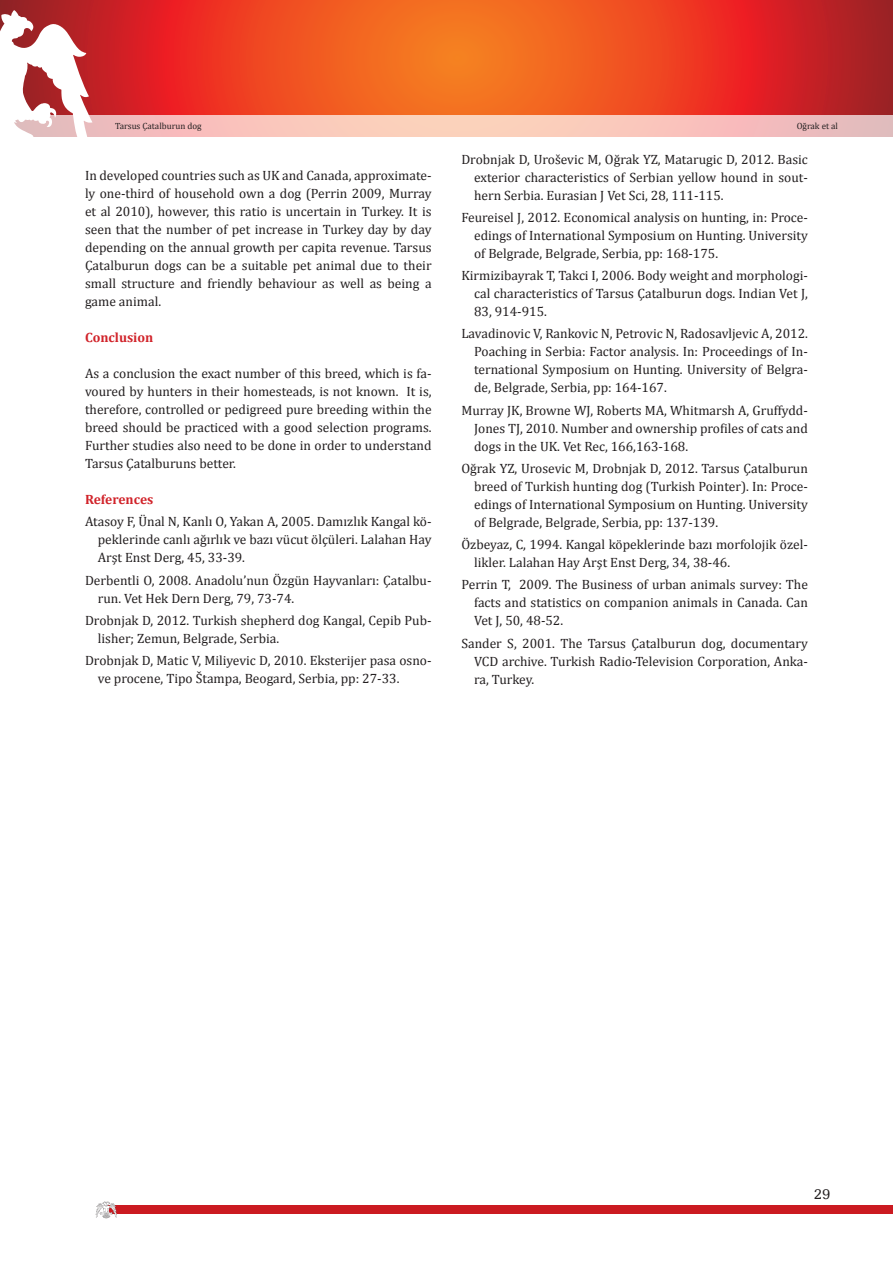
<style>
.page{position:relative;width:893px;height:1263px;background:#fff}
.page>*{position:absolute;margin:0;border:0;box-sizing:border-box;transform-origin:0 0}
.t1{font:15px "Humanist Slabserif 712 BT";color:#231f20}
.Kaynaklar{font:13.5px/18px "Cambria";color:#231f20;text-align:justify}
.Standartım{font:13.5px/18px "Cambria";color:#231f20;text-align:justify}
.Standartım-2{font:700 13.5px "Cambria";color:#d1232a}
.t2{font:9px "Cambria";color:#231f20}
</style>
<div class="page">
<svg style="left:92px;top:0;width:801px;height:115px;background:#e54522"></svg>
<div style="left:106px;top:1205px;width:787px;height:9px;background:#cb1a21"></div>
<svg style="left:0;top:0;width:92px;height:137px"></svg>
<svg style="left:96px;top:1201px;width:21px;height:17px"></svg>
<svg style="left:0;top:115px;width:893px;height:21px;background:#f5c7bf"></svg>
<p class="t2" style="left:115px;top:121px;width:88px">Tarsus Çatalburun dog</p>
<p class="t2" style="left:797px;top:121px;width:43px">Oğrak et al</p>
<p class="Standartım" style="left:85px;top:166px;width:348px">In developed countries such as UK and Canada, approximate&shy;ly one-third of household own a dog (Perrin 2009, Murray et al 2010), however, this ratio is uncertain in Turkey. It is seen that the number of pet increase in Turkey day by day depending on the annual growth per capita revenue. Tarsus Çatalburun dogs can be a suitable pet animal due to their small structure and friendly behaviour as well as being a game animal.</p>
<p class="Standartım-2" style="left:85px;top:328px;width:70px">Conclusion</p>
<p class="Standartım" style="left:85px;top:364px;width:348px">As a conclusion the exact number of this breed, which is fa&shy;voured by hunters in their homesteads, is not known. It is, therefore, controlled or pedigreed pure breeding within the breed should be practiced with a good selection programs.<br>Further studies also need to be done in order to understand Tarsus Çatalburuns better.</p>
<p class="Standartım-2" style="left:85px;top:490px;width:70px">References</p>
<p class="Kaynaklar" style="left:98px;top:513px;width:335px;text-indent:-13px">Atasoy F, Ünal N, Kanlı O, Yakan A, 2005. Damızlık Kangal kö&shy;peklerinde canlı ağırlık ve bazı vücut ölçüleri. Lalahan Hay Arşt Enst Derg, 45, 33-39.</p>
<p class="Kaynaklar" style="left:98px;top:571px;width:335px;text-indent:-13px">Derbentli O, 2008. Anadolu’nun Özgün Hayvanları: Çatalbu&shy;run. Vet Hek Dern Derg, 79, 73-74.</p>
<p class="Kaynaklar" style="left:98px;top:611px;width:335px;text-indent:-13px">Drobnjak D, 2012. Turkish shepherd dog Kangal, Cepib Pub&shy;lisher; Zemun, Belgrade, Serbia.</p>
<p class="Kaynaklar" style="left:98px;top:651px;width:335px;text-indent:-13px">Drobnjak D, Matic V, Miliyevic D, 2010. Eksterijer pasa osno&shy;ve procene, Tipo Štampa, Beogard, Serbia, pp: 27-33.</p>
<p class="Kaynaklar" style="left:474px;top:150px;width:335px;text-indent:-13px">Drobnjak D, Uroševic M, Oğrak YZ, Matarugic D, 2012. Basic exterior characteristics of Serbian yellow hound in sout&shy;hern Serbia. Eurasian J Vet Sci, 28, 111-115.</p>
<p class="Kaynaklar" style="left:474px;top:208px;width:335px;text-indent:-13px">Feureisel J, 2012. Economical analysis on hunting, in: Proce&shy;edings of International Symposium on Hunting. University of Belgrade, Belgrade, Serbia, pp: 168-175.</p>
<p class="Kaynaklar" style="left:474px;top:266px;width:335px;text-indent:-13px">Kirmizibayrak T, Takci I, 2006. Body weight and morphologi&shy;cal characteristics of Tarsus Çatalburun dogs. Indian Vet J, 83, 914-915.</p>
<p class="Kaynaklar" style="left:474px;top:325px;width:335px;text-indent:-13px">Lavadinovic V, Rankovic N, Petrovic N, Radosavljevic A, 2012.<br>Poaching in Serbia: Factor analysis. In: Proceedings of In&shy;ternational Symposium on Hunting. University of Belgra&shy;de, Belgrade, Serbia, pp: 164-167.</p>
<p class="Kaynaklar" style="left:474px;top:401px;width:335px;text-indent:-13px">Murray JK, Browne WJ, Roberts MA, Whitmarsh A, Gruffydd-Jones TJ, 2010. Number and ownership profiles of cats and dogs in the UK. Vet Rec, 166,163-168.</p>
<p class="Kaynaklar" style="left:474px;top:459px;width:335px;text-indent:-13px">Oğrak YZ, Urosevic M, Drobnjak D, 2012. Tarsus Çatalburun breed of Turkish hunting dog (Turkish Pointer). In: Proce&shy;edings of International Symposium on Hunting. University of Belgrade, Belgrade, Serbia, pp: 137-139.</p>
<p class="Kaynaklar" style="left:474px;top:535px;width:335px;text-indent:-13px">Özbeyaz, C, 1994. Kangal köpeklerinde bazı morfolojik özel&shy;likler. Lalahan Hay Arşt Enst Derg, 34, 38-46.</p>
<p class="Kaynaklar" style="left:474px;top:576px;width:335px;text-indent:-13px">Perrin T, 2009. The Business of urban animals survey: The facts and statistics on companion animals in Canada. Can Vet J, 50, 48-52.</p>
<p class="Kaynaklar" style="left:474px;top:634px;width:335px;text-indent:-13px">Sander S, 2001. The Tarsus Çatalburun dog, documentary VCD archive. Turkish Radio-Television Corporation, Anka&shy;ra, Turkey.</p>
<p class="t1" style="left:814px;top:1184px;width:18px">29</p>
</div>
